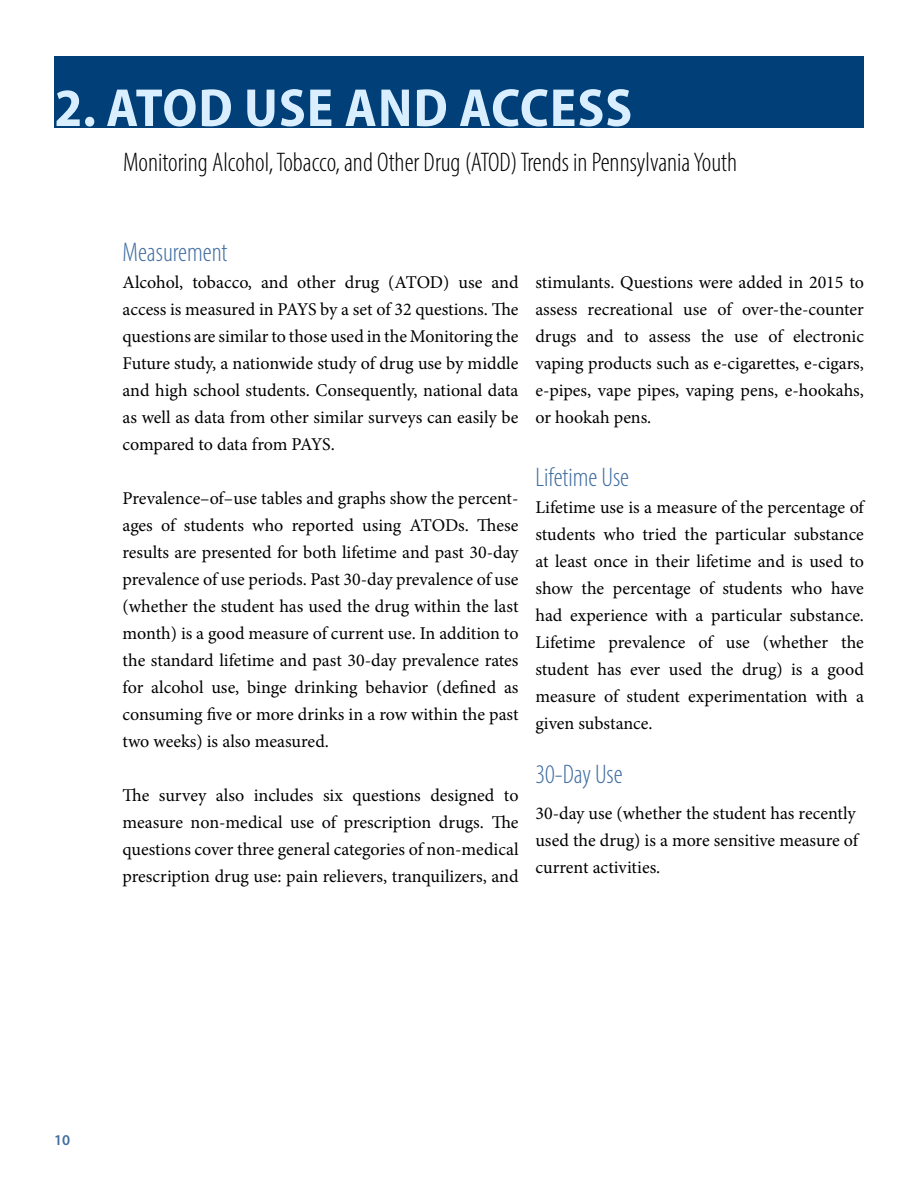
<style>
.page{position:relative;width:918px;height:1188px;background:#fff}
.page>*{position:absolute;margin:0;border:0;box-sizing:border-box;transform-origin:0 0}
.t1{font:700 semi-condensed 54px "Myriad Pro";letter-spacing:.02em;color:#d9eeff}
.t2{font:300 condensed 27px "Myriad Pro";color:#000}
.t3{font:300 condensed 27px "Myriad Pro";color:#416ea2}
.t4{font:18px/27px "Minion Pro";color:#000;text-align:justify}
.t5{font:600 15px "Myriad Pro";color:#416ea2}
</style>
<div class="page">
<div style="left:54px;top:56px;width:810px;height:72px;background:#003f77"></div>
<h1 class="t1" style="left:55px;top:73px;width:579px">2. ATOD USE AND ACCESS</h1>
<h2 class="t2" style="left:123px;top:146px;width:616px">Monitoring Alcohol, Tobacco, and Other Drug (ATOD) Trends in Pennsylvania Youth</h2>
<h2 class="t3" style="left:123px;top:236px;width:106px">Measurement</h2>
<p class="t4" style="left:123px;top:269px;width:398px">Alcohol, tobacco, and other drug (ATOD) use and access is measured in PAYS by a set of 32 questions. The questions are similar to those used in the Monitoring the Future study, a nationwide study of drug use by middle and high school students. Consequently, national data as well as data from other similar surveys can easily be compared to data from PAYS.</p>
<p class="t4" style="left:123px;top:485px;width:398px">Prevalence–of–use tables and graphs show the percent&shy;ages of students who reported using ATODs. These results are presented for both lifetime and past 30-day prevalence of use periods. Past 30-day prevalence of use (whether the student has used the drug within the last month) is a good measure of current use. In addition to the standard lifetime and past 30-day prevalence rates for alcohol use, binge drinking behavior (defined as consuming five or more drinks in a row within the past two weeks) is also measured.</p>
<p class="t4" style="left:123px;top:782px;width:398px">The survey also includes six questions designed to measure non-medical use of prescription drugs. The questions cover three general categories of non-medical prescription drug use: pain relievers, tranquilizers, and</p>
<p class="t4" style="left:535px;top:269px;width:330px">stimulants. Questions were added in 2015 to assess recreational use of over-the-counter drugs and to assess the use of electronic vaping products such as e-cigarettes, e-cigars, e-pipes, vape pipes, vaping pens, e-hookahs, or hookah pens.</p>
<h2 class="t3" style="left:535px;top:461px;width:95px">Lifetime Use</h2>
<p class="t4" style="left:535px;top:494px;width:330px">Lifetime use is a measure of the percentage of students who tried the particular substance at least once in their lifetime and is used to show the percentage of students who have had experience with a particular substance.<br>Lifetime prevalence of use (whether the student has ever used the drug) is a good measure of student experimentation with a given substance.</p>
<h2 class="t3" style="left:535px;top:758px;width:89px">30-Day Use</h2>
<p class="t4" style="left:535px;top:800px;width:324px;text-align:left">30-day use (whether the student has recently used the drug) is a more sensitive measure of current activities.</p>
<p class="t5" style="left:54px;top:1131px;width:18px">10</p>
</div>
